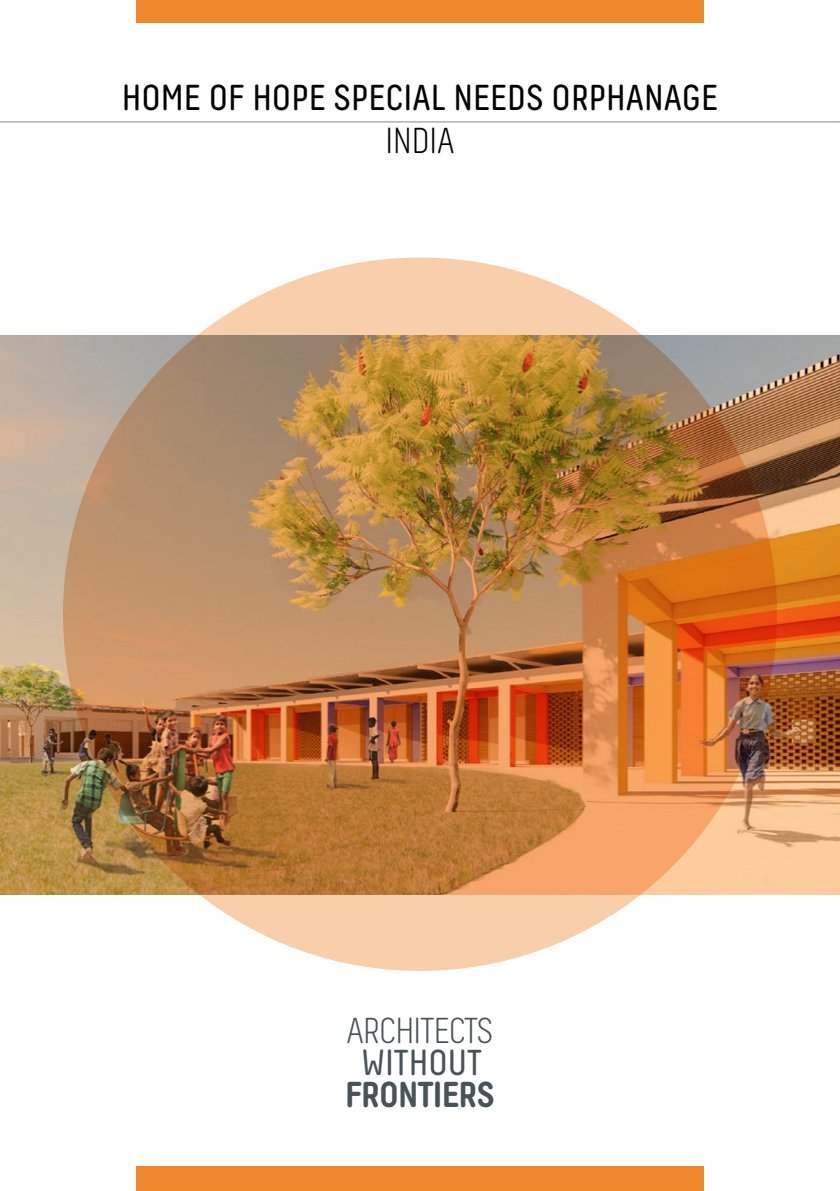
<style>
.page{position:relative;width:840px;height:1191px;background:#fff}
.page>*{position:absolute;margin:0;border:0;box-sizing:border-box;transform-origin:0 0}
.t1{font:36px "Decima Round A";color:#000}
.t2{font:36px "Decima Round A Light";letter-spacing:-.02em;color:#485358}
.t3{font:700 36px "Decima Round A";letter-spacing:-.04em;color:#485358}
.t4{font:36px "Decima Round A";color:#485358}
.t5{font:36px "Decima Round A Light";color:#000}
</style>
<div class="page">
<img style="left:0;top:335px;width:839px;height:560px">
<hr style="left:0;top:121px;width:839px;height:2px;background:#a3adb2">
<img style="left:63px;top:257px;width:713px;height:714px;border-radius:50%">
<div style="left:136px;top:0;width:567px;height:23px;background:#f1872b"></div>
<div style="left:136px;top:1166px;width:567px;height:25px;background:#f1872b"></div>
<p class="t1" style="left:122px;top:77px;width:597px">HOME OF HOPE SPECIAL NEEDS ORPHANAGE</p>
<p class="t5" style="left:385px;top:121px;width:71px">INDIA</p>
<p class="t2" style="left:346px;top:1010px;width:148px">ARCHITECTS</p>
<p class="t4" style="left:361px;top:1042px;width:122px">WITHOUT</p>
<p class="t3" style="left:344px;top:1072px;width:152px">FRONTIERS</p>
</div>
